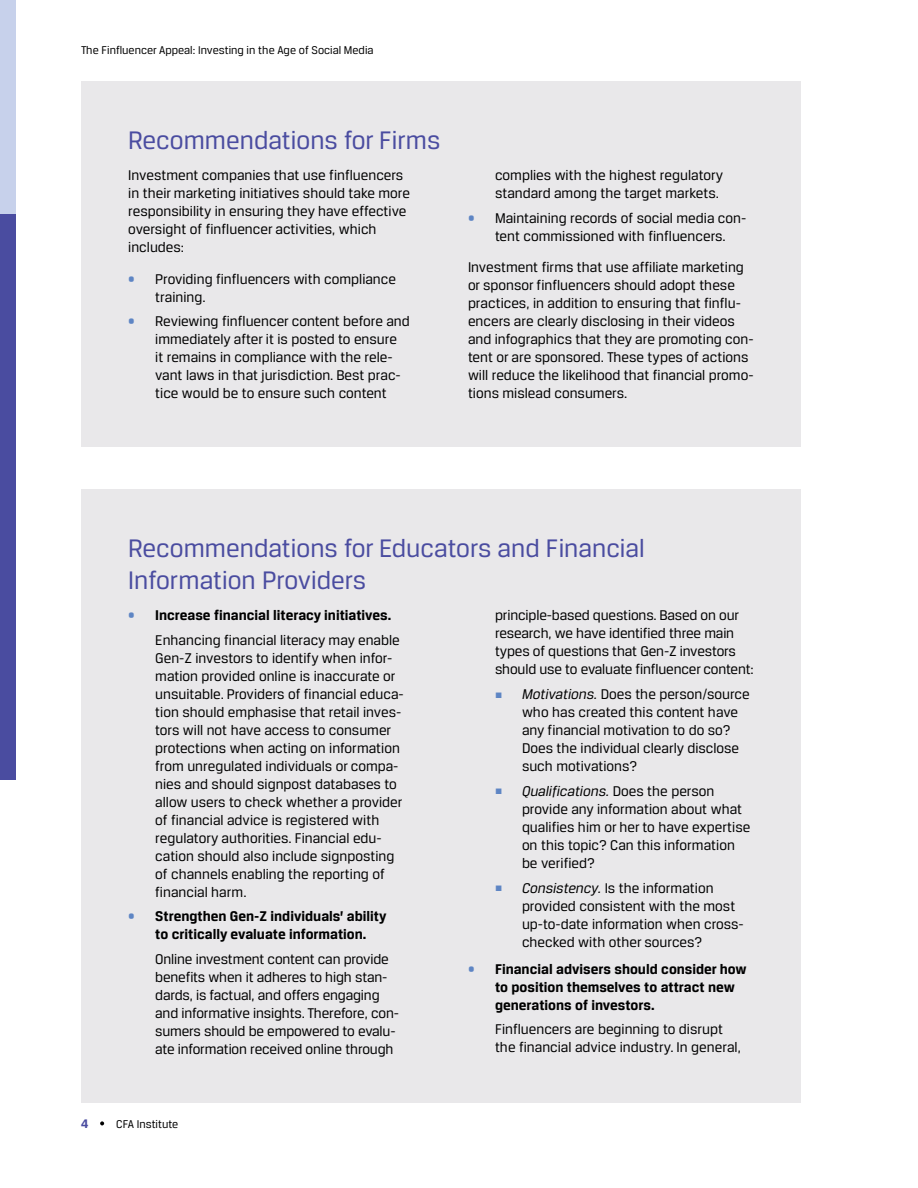
<style>
.page{position:relative;width:918px;height:1188px;background:#fff}
.page>*{position:absolute;margin:0;border:0;box-sizing:border-box;transform-origin:0 0}
.Box_H1{font:27px/32.4px "CFA Breuer Text";color:#4a4ca0}
.Box_BL1_cont_middle{font:15px/18px "CFA Breuer Text";color:#000}
.Box_Para{font:15px/18px "CFA Breuer Text";color:#000}
.t1{font:700 15px/18px "CFA Breuer Text";color:#000;text-align:center}
.t2{font:700 13.2px "CFA Breuer Text";color:#4a4ca0}
.t3{font:12px "CFA Breuer Text";color:#000}
.s1{color:#5e85c4}
.s2{font-weight:400;color:#5e85c4}
.s3{font-family:"Times New Roman";font-size:12px;color:#5e85c4}
.s4{font-style:italic}
</style>
<div class="page">
<div style="left:0;top:214px;width:16px;height:566px;background:#4a4ca0"></div>
<div style="left:0;top:0;width:16px;height:214px;background:#c7d1eb"></div>
<svg style="left:100px;top:1121px;width:4px;height:4px"></svg>
<div style="left:81px;top:81px;width:720px;height:366px;background:#e9e8ea"></div>
<div style="left:81px;top:489px;width:720px;height:613px;background:#e9e8ea"></div>
<p class="t3" style="left:81px;top:43px;width:294px">The Finfluencer Appeal: Investing in the Age of Social Media</p>
<p class="Box_H1" style="left:128px;top:123px;width:314px">Recommendations for Firms</p>
<p class="Box_Para" style="left:128px;top:166px;width:283px">Investment companies that use finfluencers in their marketing initiatives should take more responsibility in ensuring they have effective oversight of finfluencer activities, which includes:</p>
<p class="Box_BL1_cont_middle" style="left:155px;top:269px;width:242px;text-indent:-27px"><span class="s1">•</span> Providing finfluencers with compliance training.</p>
<p class="Box_BL1_cont_middle" style="left:155px;top:312px;width:256px;text-indent:-27px"><span class="s1">•</span> Reviewing finfluencer content before and immediately after it is posted to ensure<br>it remains in compliance with the rele&shy;vant laws in that jurisdiction. Best prac&shy;tice would be to ensure such content</p>
<p class="Box_BL1_cont_middle" style="left:495px;top:166px;width:230px">complies with the highest regulatory standard among the target markets.</p>
<p class="Box_BL1_cont_middle" style="left:468px;top:209px;width:280px;text-align:center"><span class="s1">•</span> Maintaining records of social media con&shy;tent commissioned with finfluencers.</p>
<p class="Box_Para" style="left:468px;top:258px;width:287px">Investment firms that use affiliate marketing or sponsor finfluencers should adopt these practices, in addition to ensuring that finflu&shy;encers are clearly disclosing in their videos and infographics that they are promoting con&shy;tent or are sponsored. These types of actions will reduce the likelihood that financial promo&shy;tions mislead consumers.</p>
<p class="Box_H1" style="left:128px;top:531px;width:518px">Recommendations for Educators and Financial<br>Information Providers</p>
<p class="t1" style="left:128px;top:606px;width:265px"><span class="s2">•</span> Increase financial literacy initiatives.</p>
<p class="Box_BL1_cont_middle" style="left:155px;top:631px;width:250px">Enhancing financial literacy may enable Gen-Z investors to identify when infor&shy;mation provided online is inaccurate or unsuitable. Providers of financial educa&shy;tion should emphasise that retail inves&shy;tors will not have access to consumer protections when acting on information from unregulated individuals or compa&shy;nies and should signpost databases to allow users to check whether a provider of financial advice is registered with regulatory authorities. Financial edu&shy;cation should also include signposting of channels enabling the reporting of financial harm.</p>
<p class="t1" style="left:128px;top:907px;width:260px"><span class="s2">•</span> Strengthen Gen-Z individuals’ ability to critically evaluate information.</p>
<p class="Box_BL1_cont_middle" style="left:155px;top:950px;width:245px">Online investment content can provide benefits when it adheres to high stan&shy;dards, is factual, and offers engaging and informative insights. Therefore, con&shy;sumers should be empowered to evalu&shy;ate information received online through</p>
<p class="Box_BL1_cont_middle" style="left:495px;top:606px;width:260px">principle-based questions. Based on our research, we have identified three main types of questions that Gen-Z investors should use to evaluate finfluencer content:</p>
<p class="Box_BL1_cont_middle" style="left:522px;top:685px;width:229px;text-indent:-27px"><span class="s3">■</span> <span class="s4">Motivations.</span> Does the person/source who has created this content have any financial motivation to do so?<br>Does the individual clearly disclose such motivations?</p>
<p class="Box_BL1_cont_middle" style="left:522px;top:782px;width:230px;text-indent:-27px"><span class="s3">■</span> <span class="s4">Qualifications.</span> Does the person provide any information about what qualifies him or her to have expertise on this topic? Can this information be verified?</p>
<p class="Box_BL1_cont_middle" style="left:522px;top:879px;width:223px;text-indent:-27px"><span class="s3">■</span> <span class="s4">Consistency.</span> Is the information provided consistent with the most up-to-date information when cross&shy;checked with other sources?</p>
<p class="t1" style="left:495px;top:959px;width:253px;text-align:left;text-indent:-27px"><span class="s2">•</span> Financial advisers should consider how to position themselves to attract new generations of investors.</p>
<p class="Box_BL1_cont_middle" style="left:495px;top:1020px;width:247px">Finfluencers are beginning to disrupt the financial advice industry. In general,</p>
<p class="t2" style="left:81px;top:1116px;width:9px">4</p>
<p class="t3" style="left:116px;top:1117px;width:64px">CFA Institute</p>
</div>
